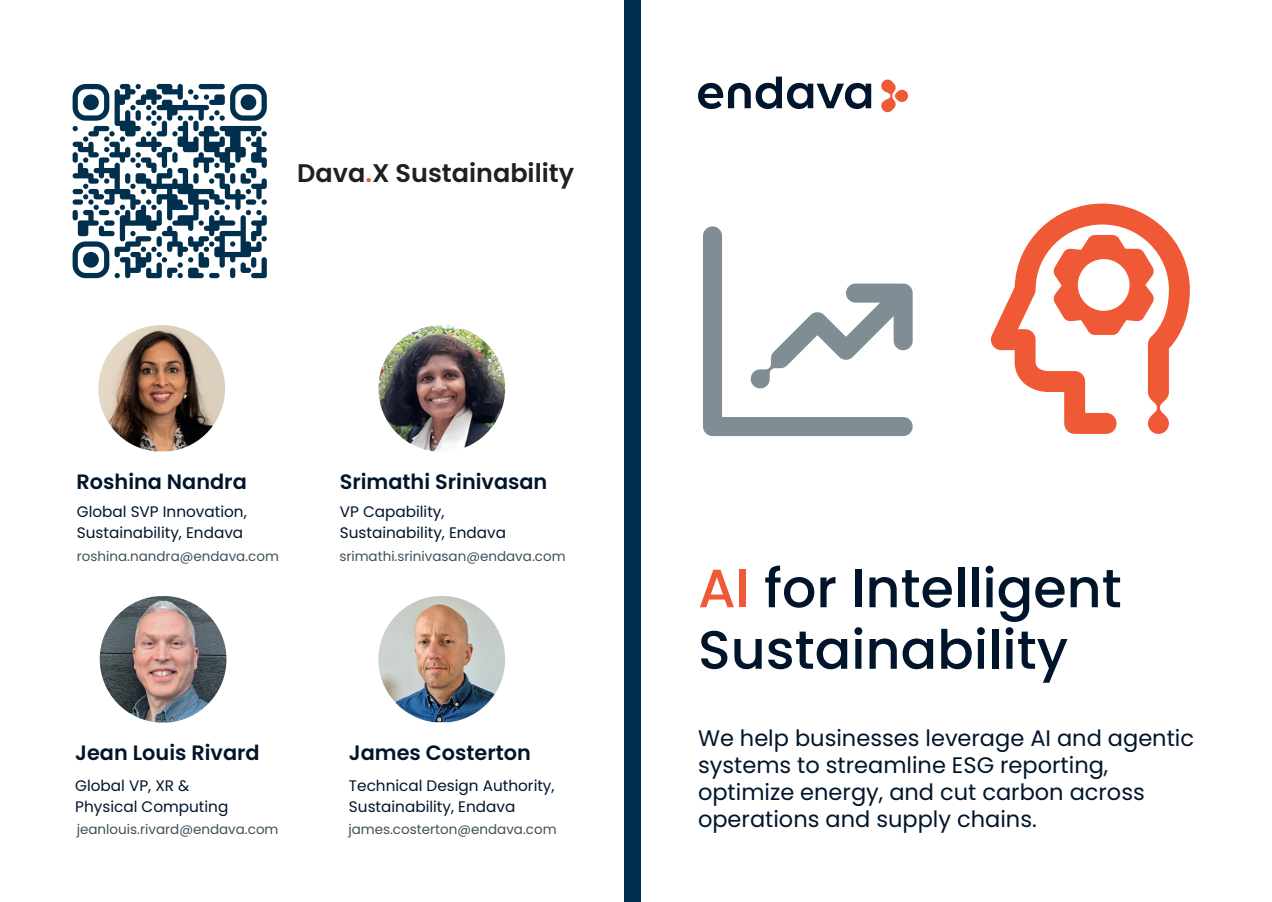
<style>
.page{position:relative;width:1272px;height:902px;background:#fff}
.page>*{position:absolute;margin:0;border:0;box-sizing:border-box;transform-origin:0 0}
.t1{font:500 54px/61.5px "Dava Sans";color:#00152b}
.t2{font:700 25.5px "Dava Sans";color:#231f20}
.t3{font:22.5px/27px "Dava Sans";color:#00152b}
.t4{font:700 20.85px "Dava Sans";color:#00152b}
.t5{font:15.3px/20.9px "Dava Sans";color:#00152b}
.t6{font:13.5px "Dava Sans";color:#41515b}
.s1{color:#f05935}
</style>
<div class="page">
<div style="left:624px;top:0;width:17px;height:902px;background:#00304e"></div>
<img style="left:98px;top:325px;width:127px;height:126px">
<img style="left:378px;top:325px;width:127px;height:127px;border-radius:63px">
<img style="left:100px;top:596px;width:126px;height:127px;border-radius:63px">
<img style="left:378px;top:596px;width:127px;height:126px">
<svg style="left:990px;top:204px;width:200px;height:230px"></svg>
<svg style="left:703px;top:226px;width:210px;height:210px"></svg>
<svg style="left:881px;top:79px;width:27px;height:34px"></svg>
<svg style="left:698px;top:77px;width:173px;height:32px"></svg>
<svg style="left:73px;top:84px;width:194px;height:194px"></svg>
<h2 class="t2" style="left:297px;top:156px;width:278px">Dava<span class="s1">.</span>X Sustainability</h2>
<h3 class="t4" style="left:77px;top:468px;width:172px">Roshina Nandra</h3>
<p class="t5" style="left:77px;top:502px;width:171px">Global SVP Innovation,<br>Sustainability, Endava</p>
<p class="t6" style="left:77px;top:548px;width:204px">roshina.nandra@endava.com</p>
<h3 class="t4" style="left:340px;top:468px;width:209px">Srimathi Srinivasan</h3>
<p class="t5" style="left:340px;top:502px;width:168px">VP Capability,<br>Sustainability, Endava</p>
<p class="t6" style="left:339px;top:548px;width:228px">srimathi.srinivasan@endava.com</p>
<h3 class="t4" style="left:75px;top:740px;width:186px">Jean Louis Rivard</h3>
<p class="t5" style="left:75px;top:775px;width:155px">Global VP, XR &amp;<br>Physical Computing</p>
<h3 class="t4" style="left:349px;top:740px;width:184px">James Costerton</h3>
<p class="t5" style="left:349px;top:775px;width:207px">Technical Design Authority,<br>Sustainability, Endava</p>
<p class="t6" style="left:77px;top:821px;width:203px">jeanlouis.rivard@endava.com</p>
<p class="t6" style="left:348px;top:821px;width:210px">james.costerton@endava.com</p>
<h1 class="t1" style="left:698px;top:557px;width:425px"><span class="s1">AI</span> for Intelligent<br>Sustainability</h1>
<h3 class="t3" style="left:698px;top:724px;width:497px">We help businesses leverage AI and agentic systems to streamline ESG reporting, optimize energy, and cut carbon across operations and supply chains.</h3>
</div>
